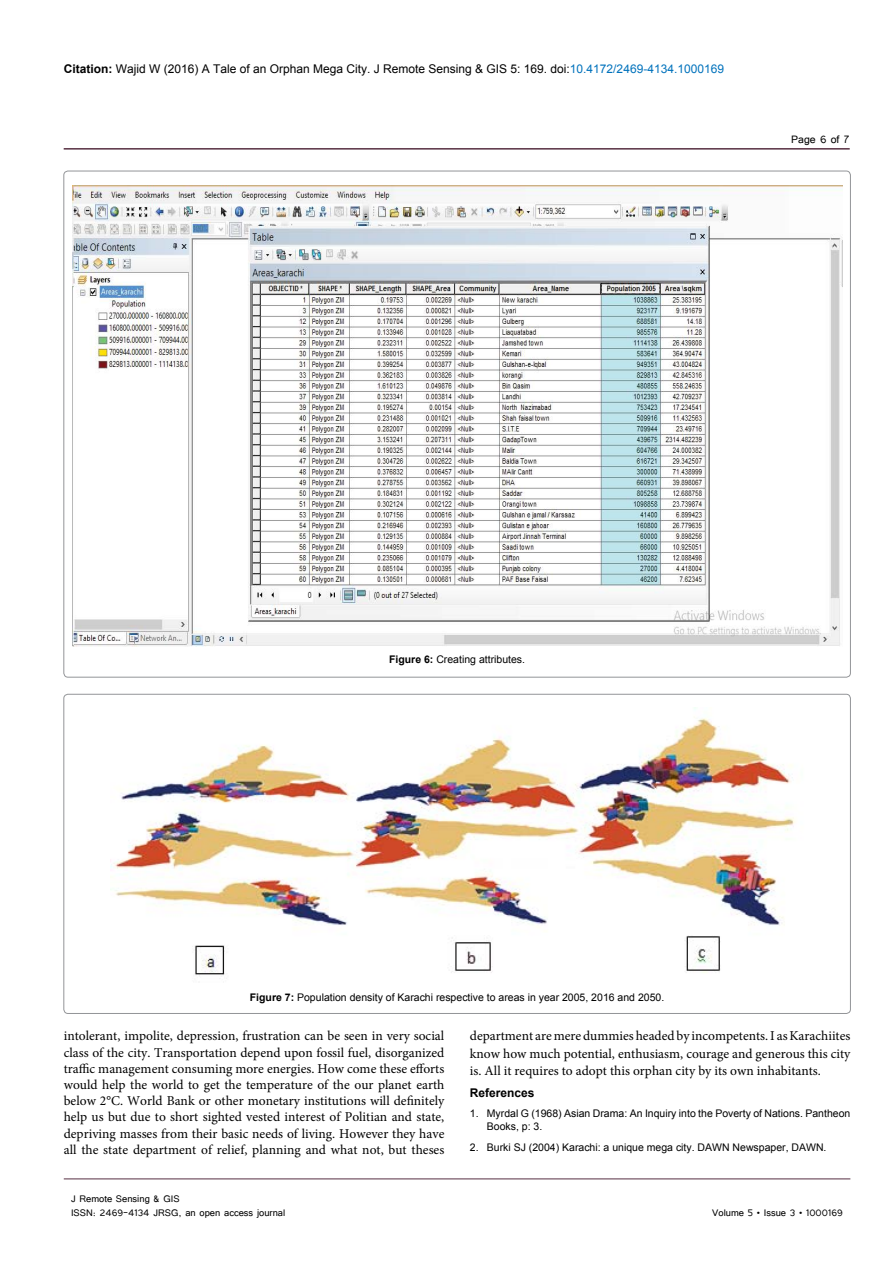
<style>
.page{position:relative;width:893px;height:1263px;background:#fff}
.page>*{position:absolute;margin:0;border:0;box-sizing:border-box;transform-origin:0 0}
.t1{font:13.5px/16.2px "Minion Pro";color:#000;text-align:justify}
.t2{font:13.5px "Tunga";color:#000}
.t3{font:12px "Arial";color:#000}
.t4{font:12px/14.4px "Tunga";color:#000}
.t5{font:700 12px "Arial";color:#000}
.t6{font:10.5px/12.6px "Arial";color:#000}
.s1{font-weight:700}
.s2{color:#0072bc}
</style>
<div class="page">
<hr style="left:64px;top:148px;width:786px;height:2px;background:#572f42">
<hr style="left:64px;top:1179px;width:786px;height:1px;background:#572f42">
<img style="left:72px;top:186px;width:770px;height:460px">
<img style="left:110px;top:707px;width:686px;height:268px">
<p class="t3" style="left:64px;top:60px;width:662px"><span class="s1">Citation:</span> Wajid W (2016) A Tale of an Orphan Mega City. J Remote Sensing &amp; GIS 5: 169. doi:<span class="s2">10.4172/2469-4134.1000169</span></p>
<p class="t2" style="left:791px;top:131px;width:59px">Page 6 of 7</p>
<p class="t6" style="left:389px;top:653px;width:137px"><span class="s1">Figure 6:</span> Creating attributes.</p>
<p class="t6" style="left:250px;top:991px;width:416px"><span class="s1">Figure 7:</span> Population density of Karachi respective to areas in year 2005, 2016 and 2050.</p>
<p class="t1" style="left:64px;top:1028px;width:382px">intolerant, impolite, depression, frustration can be seen in very social class of the city. Transportation depend upon fossil fuel, disorganized traffic management consuming more energies. How come these efforts would help the world to get the temperature of the our planet earth below 2°C. World Bank or other monetary institutions will definitely help us but due to short sighted vested interest of Politian and state, depriving masses from their basic needs of living. However they have all the state department of relief, planning and what not, but theses</p>
<p class="t1" style="left:470px;top:1027px;width:382px;line-height:17.2px">department are mere dummies headed by incompetents. I as Karachiites know how much potential, enthusiasm, courage and generous this city is. All it requires to adopt this orphan city by its own inhabitants.</p>
<p class="t5" style="left:470px;top:1085px;width:66px">References</p>
<p class="t6" style="left:487px;top:1107px;width:365px;text-indent:-17px">1. Myrdal G (1968) Asian Drama: An Inquiry into the Poverty of Nations. Pantheon<br>Books, p: 3.</p>
<p class="t6" style="left:470px;top:1141px;width:358px">2. Burki SJ (2004) Karachi: a unique mega city. DAWN Newspaper, DAWN.</p>
<p class="t4" style="left:71px;top:1190px;width:216px">J Remote Sensing &amp; GIS<br>ISSN: 2469-4134 JRSG, an open access journal</p>
<p class="t4" style="left:712px;top:1204px;width:132px">Volume 5 • Issue 3 • 1000169</p>
</div>
